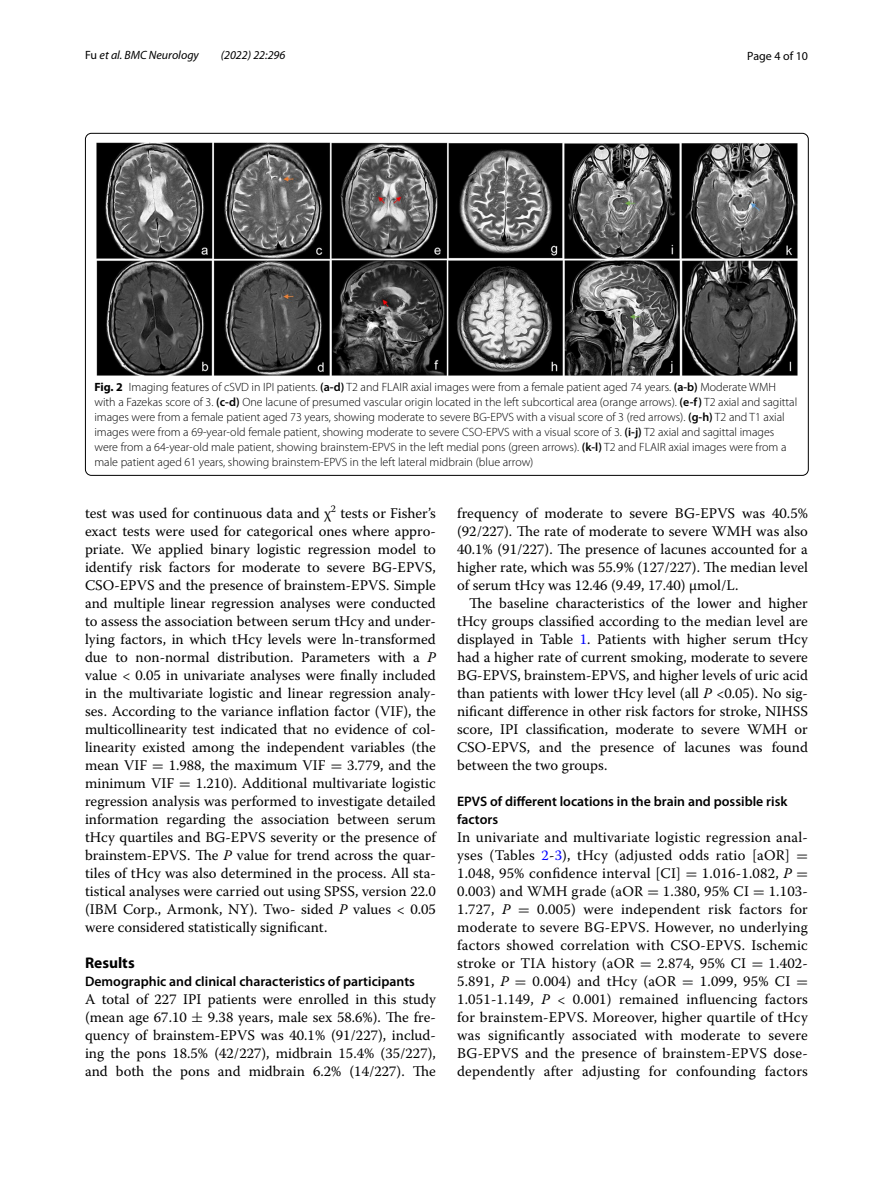
<style>
.page{position:relative;width:893px;height:1187px;background:#fff}
.page>*{position:absolute;margin:0;border:0;box-sizing:border-box;transform-origin:0 0}
.t1{font:700 15.45px "Myriad Pro";color:#000}
.t2{font:14.7px/18px "Warnock Pro";color:#000;text-align:justify}
.t3{font:600 13.8px/18px "Myriad Pro";color:#000}
.t4{font:300 12px/15px "Myriad Pro";color:#000}
.t5{font:italic 12px "Myriad Pro";color:#000}
.t6{font:12px "Myriad Pro";color:#000}
.s1{font-style:normal}
.s2{font-weight:700}
.s3{font-weight:600}
.s4{font-style:italic}
.s5{font-family:"MTSY"}
.s6{color:#00f}
</style>
<div class="page">
<img style="left:97px;top:142px;width:700px;height:233px">
<p class="t5" style="left:85px;top:48px;width:115px"><span class="s1">Fu</span> et al. BMC Neurology</p>
<p class="t5" style="left:221px;top:48px;width:66px">(2022) 22:296</p>
<p class="t6" style="left:747px;top:48px;width:62px">Page 4 of 10</p>
<p class="t4" style="left:94px;top:379px;width:704px"><span class="s2">Fig. 2</span> Imaging features of cSVD in IPI patients. <span class="s3">(a-d)</span> T2 and FLAIR axial images were from a female patient aged 74 years. <span class="s3">(a-b)</span> Moderate WMH with a Fazekas score of 3. <span class="s3">(c-d)</span> One lacune of presumed vascular origin located in the left subcortical area (orange arrows). <span class="s3">(e-f)</span> T2 axial and sagittal images were from a female patient aged 73 years, showing moderate to severe BG-EPVS with a visual score of 3 (red arrows). <span class="s3">(g-h)</span> T2 and T1 axial images were from a 69-year-old female patient, showing moderate to severe CSO-EPVS with a visual score of 3. <span class="s3">(i-j)</span> T2 axial and sagittal images were from a 64-year-old male patient, showing brainstem-EPVS in the left medial pons (green arrows). <span class="s3">(k-l)</span> T2 and FLAIR axial images were from a male patient aged 61 years, showing brainstem-EPVS in the left lateral midbrain (blue arrow)</p>
<p class="t2" style="left:85px;top:504px;width:352px">test was used for continuous data and χ<sup>2</sup> tests or Fisher’s exact tests were used for categorical ones where appro&shy;priate. We applied binary logistic regression model to identify risk factors for moderate to severe BG-EPVS, CSO-EPVS and the presence of brainstem-EPVS. Simple and multiple linear regression analyses were conducted to assess the association between serum tHcy and under&shy;lying factors, in which tHcy levels were ln-transformed due to non-normal distribution. Parameters with a <span class="s4">P </span>value &lt; 0.05 in univariate analyses were finally included in the multivariate logistic and linear regression analy&shy;ses. According to the variance inflation factor (VIF), the multicollinearity test indicated that no evidence of col&shy;linearity existed among the independent variables (the mean VIF <span class="s5">=</span> 1.988, the maximum VIF <span class="s5">=</span> 3.779, and the minimum VIF <span class="s5">=</span> 1.210). Additional multivariate logistic regression analysis was performed to investigate detailed information regarding the association between serum tHcy quartiles and BG-EPVS severity or the presence of brainstem-EPVS. The <span class="s4">P</span> value for trend across the quar&shy;tiles of tHcy was also determined in the process. All sta&shy;tistical analyses were carried out using SPSS, version 22.0 (IBM Corp., Armonk, NY). Two- sided <span class="s4">P</span> values &lt; 0.05 were considered statistically significant.</p>
<p class="t1" style="left:85px;top:953px;width:51px">Results</p>
<p class="t3" style="left:85px;top:972px;width:331px">Demographic and clinical characteristics of participants</p>
<p class="t2" style="left:85px;top:990px;width:352px">A total of 227 IPI patients were enrolled in this study (mean age 67.10 <span class="s5">±</span> 9.38 years, male sex 58.6%). The fre&shy;quency of brainstem-EPVS was 40.1% (91/227), includ&shy;ing the pons 18.5% (42/227), midbrain 15.4% (35/227), and both the pons and midbrain 6.2% (14/227). The</p>
<p class="t2" style="left:457px;top:504px;width:352px">frequency of moderate to severe BG-EPVS was 40.5% (92/227). The rate of moderate to severe WMH was also 40.1% (91/227). The presence of lacunes accounted for a higher rate, which was 55.9% (127/227). The median level of serum tHcy was 12.46 (9.49, 17.40) μmol/L.</p>
<p class="t2" style="left:457px;top:594px;width:352px;text-indent:12px">The baseline characteristics of the lower and higher tHcy groups classified according to the median level are displayed in Table <span class="s6">1</span>. Patients with higher serum tHcy had a higher rate of current smoking, moderate to severe BG-EPVS, brainstem-EPVS, and higher levels of uric acid than patients with lower tHcy level (all <span class="s4">P</span> &lt;0.05). No sig&shy;nificant difference in other risk factors for stroke, NIHSS score, IPI classification, moderate to severe WMH or CSO-EPVS, and the presence of lacunes was found between the two groups.</p>
<p class="t3" style="left:457px;top:792px;width:332px">EPVS of different locations in the brain and possible risk factors</p>
<p class="t2" style="left:457px;top:828px;width:352px">In univariate and multivariate logistic regression anal&shy;yses (Tables <span class="s6">2</span>-<span class="s6">3</span>), tHcy (adjusted odds ratio [aOR] <span class="s5">= </span>1.048, 95% confidence interval [CI] <span class="s5">=</span> 1.016-1.082, <span class="s4">P</span> <span class="s5">= </span>0.003) and WMH grade (aOR <span class="s5">=</span> 1.380, 95% CI <span class="s5">=</span> 1.103- 1.727, <span class="s4">P</span> <span class="s5">=</span> 0.005) were independent risk factors for moderate to severe BG-EPVS. However, no underlying factors showed correlation with CSO-EPVS. Ischemic stroke or TIA history (aOR <span class="s5">=</span> 2.874, 95% CI <span class="s5">=</span> 1.402- 5.891, <span class="s4">P</span> <span class="s5">=</span> 0.004) and tHcy (aOR <span class="s5">=</span> 1.099, 95% CI <span class="s5">= </span>1.051-1.149, <span class="s4">P</span> &lt; 0.001) remained influencing factors for brainstem-EPVS. Moreover, higher quartile of tHcy was significantly associated with moderate to severe BG-EPVS and the presence of brainstem-EPVS dose&shy;dependently after adjusting for confounding factors</p>
</div>
